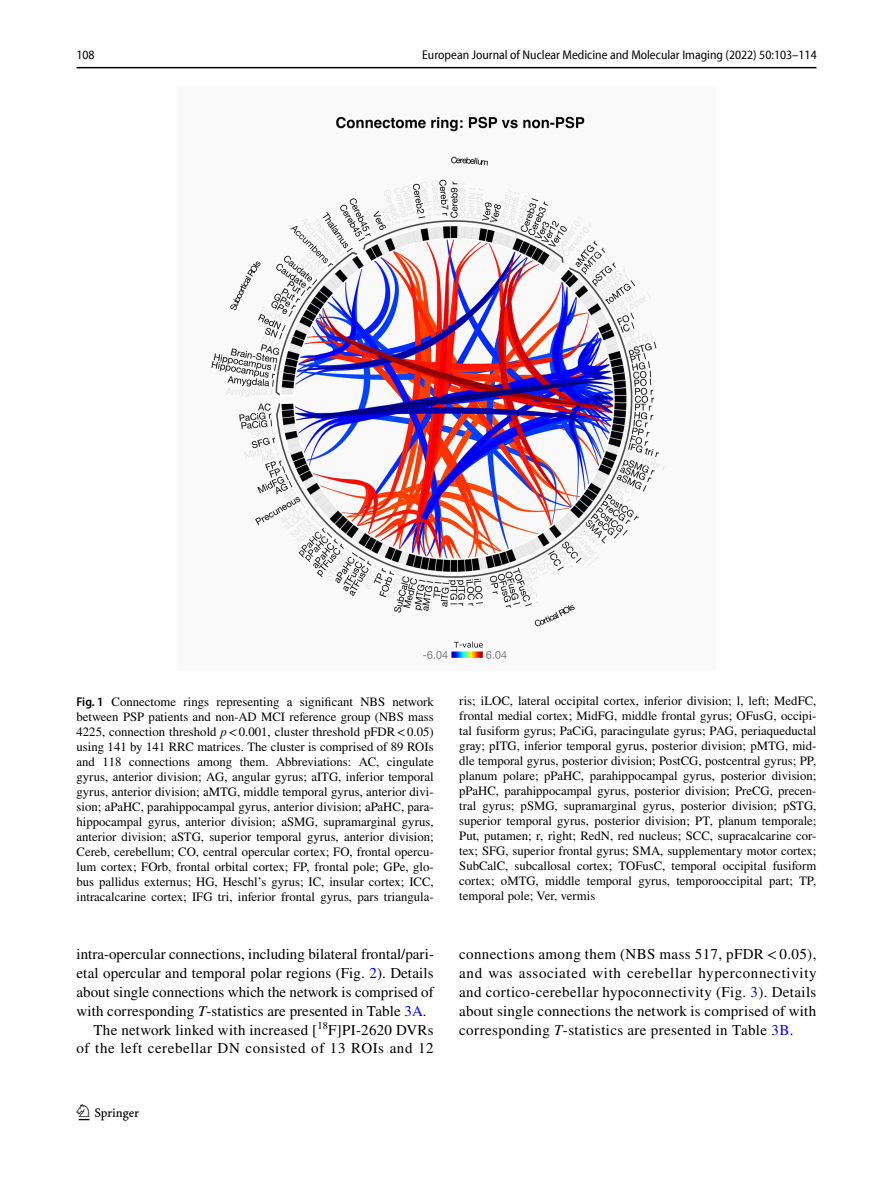
<style>
.page{position:relative;width:893px;height:1187px;background:#fff}
.page>*{position:absolute;margin:0;border:0;box-sizing:border-box;transform-origin:0 0}
.t1{font:22.5px "Springnew Regular 2";color:#000}
.t2{font:15px/18.8px "STIX";letter-spacing:.01em;color:#000;text-align:justify}
.t3{font:15px "STIX";letter-spacing:.035em;color:#000}
.t4{font:12.75px/15px "STIX";color:#000;text-align:justify}
.t5{font:semi-condensed 12.75px "Myriad Pro Unic";color:#000}
.s1{font-family:"Myriad Pro";font-weight:600;font-stretch:semi-condensed}
.s2{font-style:italic}
.s3{color:#00f}
</style>
<div class="page">
<hr style="left:77px;top:67px;width:739px;height:1px;background:#000">
<img style="left:211px;top:116px;width:456px;height:543px">
<p class="t5" style="left:76px;top:50px;width:20px">108</p>
<p class="t5" style="left:422px;top:50px;width:396px">European Journal of Nuclear Medicine and Molecular Imaging (2022) 50:103–114</p>
<p class="t4" style="left:77px;top:694px;width:359px"><span class="s1">Fig. 1</span> Connectome rings representing a significant NBS network between PSP patients and non-AD MCI reference group (NBS mass 4225, connection threshold <span class="s2">p</span>&lt;0.001, cluster threshold pFDR&lt;0.05) using 141 by 141 RRC matrices. The cluster is comprised of 89 ROIs and 118 connections among them. Abbreviations: AC, cingulate gyrus, anterior division; AG, angular gyrus; aITG, inferior temporal gyrus, anterior division; aMTG, middle temporal gyrus, anterior divi&shy;sion; aPaHC, parahippocampal gyrus, anterior division; aPaHC, para&shy;hippocampal gyrus, anterior division; aSMG, supramarginal gyrus, anterior division; aSTG, superior temporal gyrus, anterior division; Cereb, cerebellum; CO, central opercular cortex; FO, frontal opercu&shy;lum cortex; FOrb, frontal orbital cortex; FP, frontal pole; GPe, glo&shy;bus pallidus externus; HG, Heschl’s gyrus; IC, insular cortex; ICC, intracalcarine cortex; IFG tri, inferior frontal gyrus, pars triangula-</p>
<p class="t4" style="left:459px;top:694px;width:359px">ris; iLOC, lateral occipital cortex, inferior division; l, left; MedFC, frontal medial cortex; MidFG, middle frontal gyrus; OFusG, occipi&shy;tal fusiform gyrus; PaCiG, paracingulate gyrus; PAG, periaqueductal gray; pITG, inferior temporal gyrus, posterior division; pMTG, mid&shy;dle temporal gyrus, posterior division; PostCG, postcentral gyrus; PP, planum polare; pPaHC, parahippocampal gyrus, posterior division; pPaHC, parahippocampal gyrus, posterior division; PreCG, precen&shy;tral gyrus; pSMG, supramarginal gyrus, posterior division; pSTG, superior temporal gyrus, posterior division; PT, planum temporale; Put, putamen; r, right; RedN, red nucleus; SCC, supracalcarine cor&shy;tex; SFG, superior frontal gyrus; SMA, supplementary motor cortex; SubCalC, subcallosal cortex; TOFusC, temporal occipital fusiform cortex; oMTG, middle temporal gyrus, temporooccipital part; TP, temporal pole; Ver, vermis</p>
<p class="t2" style="left:77px;top:946px;width:359px">intra-opercular connections, including bilateral frontal/pari-</p>
<p class="t2" style="left:77px;top:964px;width:359px">etal opercular and temporal polar regions (Fig. <span class="s3">2</span>). Details</p>
<p class="t2" style="left:77px;top:983px;width:359px">about single connections which the network is comprised of</p>
<p class="t2" style="left:77px;top:1002px;width:352px">with corresponding <span class="s2">T</span>-statistics are presented in Table <span class="s3">3A</span>.</p>
<p class="t2" style="left:94px;top:1021px;width:342px">The network linked with increased [<sup>18</sup>F]PI-2620 DVRs</p>
<p class="t3" style="left:77px;top:1037px;width:359px">of the left cerebellar DN consisted of 13 ROIs and 12</p>
<h1 class="t1" style="left:79px;top:1104px;width:62px">1 3</h1>
<p class="t2" style="left:459px;top:946px;width:359px">connections among them (NBS mass 517, pFDR &lt; 0.05), and was associated with cerebellar hyperconnectivity and cortico-cerebellar hypoconnectivity (Fig. <span class="s3">3</span>). Details about single connections the network is comprised of with corresponding <span class="s2">T</span>-statistics are presented in Table <span class="s3">3B</span>.</p>
</div>
